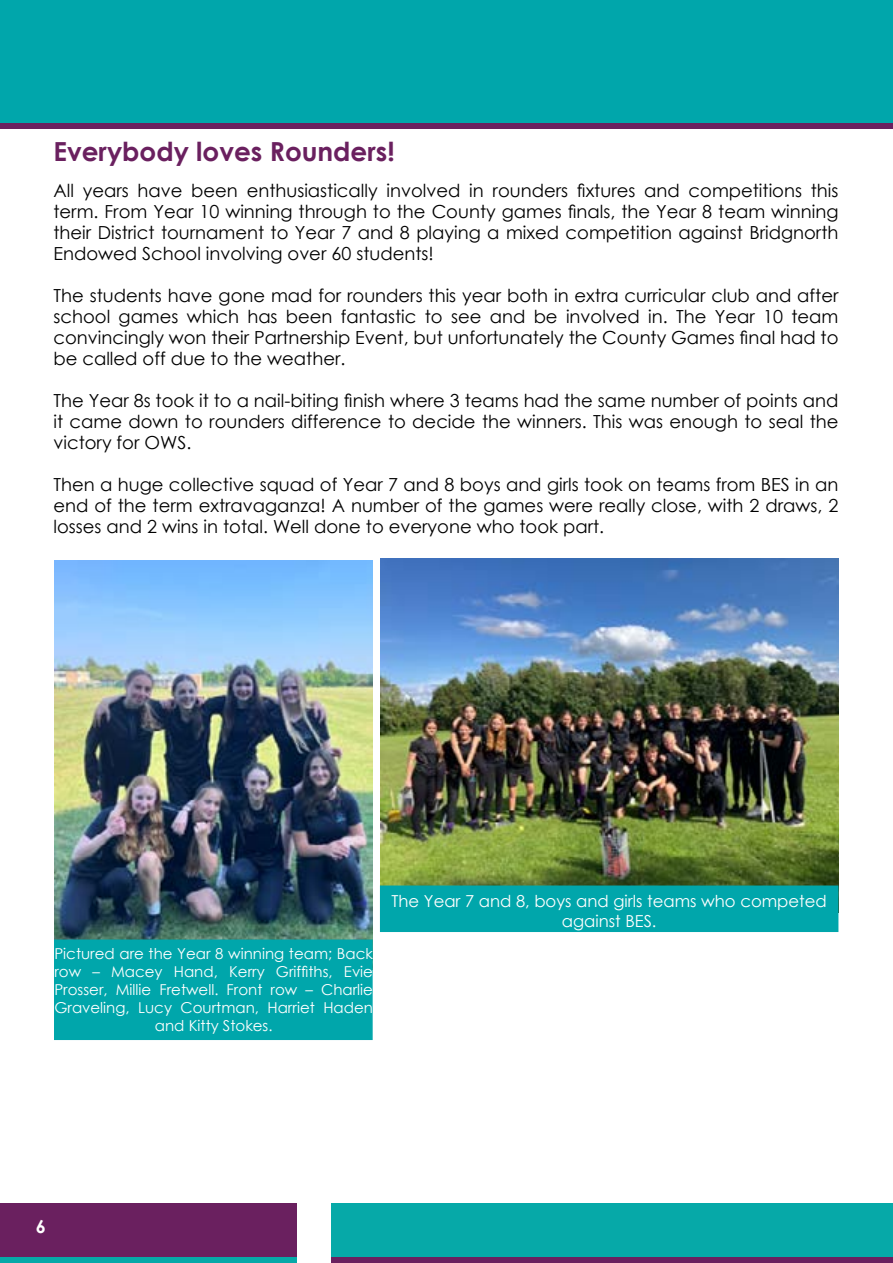
<style>
.page{position:relative;width:893px;height:1263px;background:#fff}
.page>*{position:absolute;margin:0;border:0;box-sizing:border-box;transform-origin:0 0}
.t1{font:700 26.25px "Century Gothic";color:#6a205f}
.t2{font:18px/21px "Century Gothic";color:#000;text-align:justify}
.t3{font:700 18px "Century Gothic";color:#fff}
.t4{font:16.5px/19.8px "Century Gothic";color:#fff;text-align:center}
.t5{font:15px/18px "Century Gothic";color:#fff;text-align:center}
</style>
<div class="page">
<div style="left:0;top:0;width:893px;height:123px;background:#00a6ab"></div>
<div style="left:0;top:1204px;width:296px;height:54px;background:#6a205f"></div>
<div style="left:332px;top:1203px;width:561px;height:55px;background:#06a9a8"></div>
<div style="left:0;top:1257px;width:296px;height:6px;background:#06a9a8"></div>
<div style="left:332px;top:1257px;width:561px;height:6px;background:#6a205f"></div>
<div style="left:0;top:123px;width:893px;height:6px;background:#6a205f"></div>
<img style="left:55px;top:560px;width:318px;height:379px">
<img style="left:381px;top:559px;width:457px;height:326px">
<div style="left:54px;top:939px;width:319px;height:101px;background:#00a6ab;border:2px solid #00a6ab"></div>
<div style="left:380px;top:885px;width:458px;height:47px;background:#00a6ab;border:2px solid #00a6ab"></div>
<h1 class="t1" style="left:53px;top:132px;width:343px">Everybody loves Rounders!</h1>
<p class="t2" style="left:53px;top:180px;width:786px">All years have been enthusiastically involved in rounders fixtures and competitions this term. From Year 10 winning through to the County games finals, the Year 8 team winning their District tournament to Year 7 and 8 playing a mixed competition against Bridgnorth Endowed School involving over 60 students!</p>
<p class="t2" style="left:53px;top:285px;width:786px">The students have gone mad for rounders this year both in extra curricular club and after school games which has been fantastic to see and be involved in. The Year 10 team convincingly won their Partnership Event, but unfortunately the County Games final had to be called off due to the weather.</p>
<p class="t2" style="left:53px;top:390px;width:786px">The Year 8s took it to a nail-biting finish where 3 teams had the same number of points and it came down to rounders difference to decide the winners. This was enough to seal the victory for OWS.</p>
<p class="t2" style="left:53px;top:474px;width:786px">Then a huge collective squad of Year 7 and 8 boys and girls took on teams from BES in an end of the term extravaganza! A number of the games were really close, with 2 draws, 2 losses and 2 wins in total. Well done to everyone who took part.</p>
<p class="t5" style="left:54px;top:945px;width:320px">Pictured are the Year 8 winning team; Back row – Macey Hand, Kerry Griffiths, Evie Prosser, Millie Fretwell. Front row – Charlie Graveling, Lucy Courtman, Harriet Haden and Kitty Stokes.</p>
<p class="t4" style="left:391px;top:891px;width:437px">The Year 7 and 8, boys and girls teams who competed against BES.</p>
<p class="t3" style="left:36px;top:1213px;width:12px">6</p>
</div>
